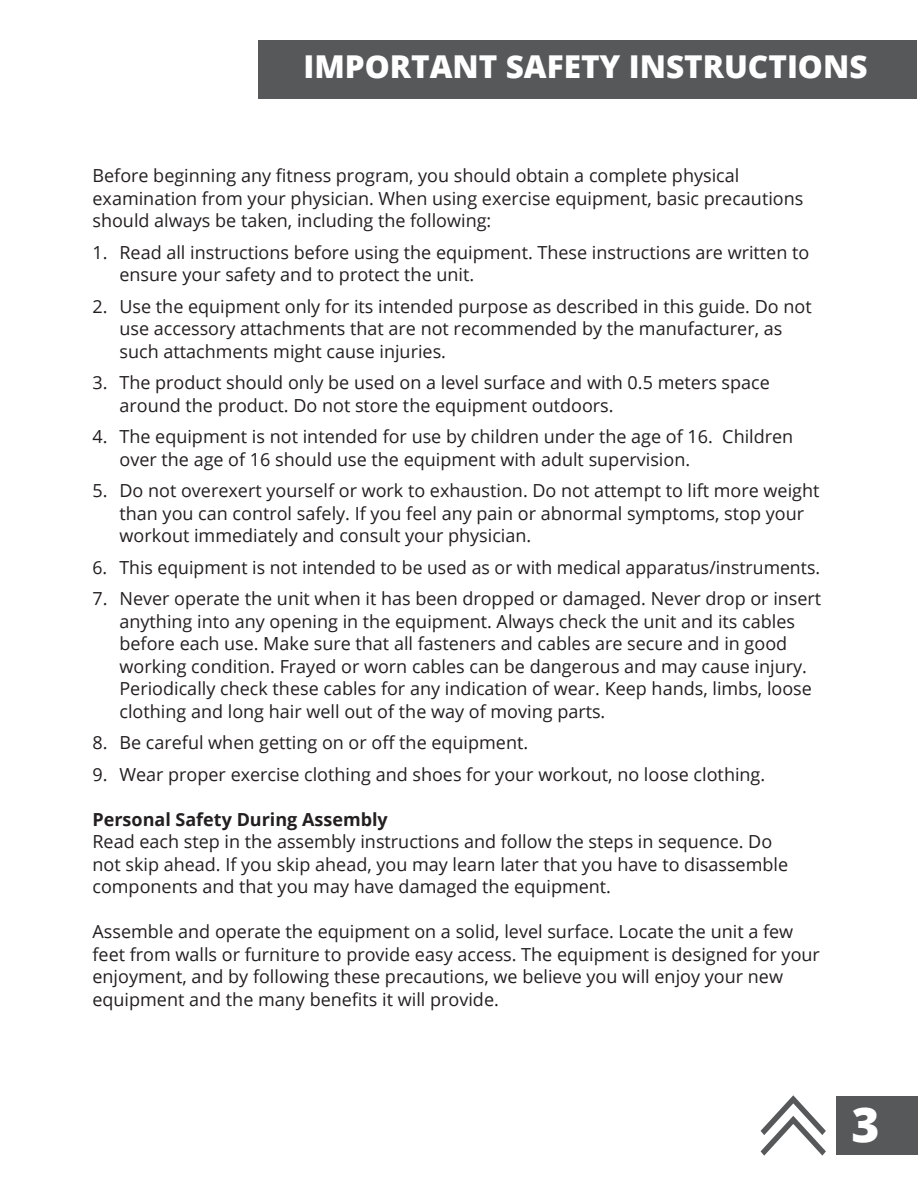
<style>
.page{position:relative;width:918px;height:1188px;background:#fff}
.page>*{position:absolute;margin:0;border:0;box-sizing:border-box;transform-origin:0 0}
.t1{font:800 48px "Open Sans";color:#fff}
.t2{font:800 31.5px "Open Sans";color:#fff}
.t3{font:18px/22.5px "Open Sans";color:#231f20}
.t4{font:700 18px "Open Sans";color:#231f20}
</style>
<div class="page">
<div style="left:837px;top:1096px;width:81px;height:59px;background:#57585a"></div>
<div style="left:259px;top:40px;width:658px;height:59px;background:#57585a"></div>
<svg style="left:761px;top:1095px;width:65px;height:61px"></svg>
<h2 class="t2" style="left:303px;top:43px;width:566px">IMPORTANT SAFETY INSTRUCTIONS</h2>
<p class="t3" style="left:92px;top:164px;width:712px">Before beginning any fitness program, you should obtain a complete physical examination from your physician. When using exercise equipment, basic precautions should always be taken, including the following:</p>
<p class="t3" style="left:119px;top:241px;width:691px;text-indent:-27px">1. Read all instructions before using the equipment. These instructions are written to ensure your safety and to protect the unit.</p>
<p class="t3" style="left:119px;top:295px;width:694px;text-indent:-27px">2. Use the equipment only for its intended purpose as described in this guide. Do not use accessory attachments that are not recommended by the manufacturer, as such attachments might cause injuries.</p>
<p class="t3" style="left:119px;top:371px;width:652px;text-indent:-27px">3. The product should only be used on a level surface and with 0.5 meters space around the product. Do not store the equipment outdoors.</p>
<p class="t3" style="left:119px;top:425px;width:675px;text-indent:-27px">4. The equipment is not intended for use by children under the age of 16. Children over the age of 16 should use the equipment with adult supervision.</p>
<p class="t3" style="left:119px;top:479px;width:702px;text-indent:-27px">5. Do not overexert yourself or work to exhaustion. Do not attempt to lift more weight than you can control safely. If you feel any pain or abnormal symptoms, stop your workout immediately and consult your physician.</p>
<p class="t3" style="left:92px;top:556px;width:729px">6. This equipment is not intended to be used as or with medical apparatus/instruments.</p>
<p class="t3" style="left:119px;top:587px;width:703px;text-indent:-27px">7. Never operate the unit when it has been dropped or damaged. Never drop or insert anything into any opening in the equipment. Always check the unit and its cables before each use. Make sure that all fasteners and cables are secure and in good working condition. Frayed or worn cables can be dangerous and may cause injury.<br>Periodically check these cables for any indication of wear. Keep hands, limbs, loose clothing and long hair well out of the way of moving parts.</p>
<p class="t3" style="left:92px;top:731px;width:437px">8. Be careful when getting on or off the equipment.</p>
<p class="t3" style="left:92px;top:763px;width:674px">9. Wear proper exercise clothing and shoes for your workout, no loose clothing.</p>
<p class="t4" style="left:92px;top:807px;width:297px">Personal Safety During Assembly</p>
<p class="t3" style="left:92px;top:830px;width:697px">Read each step in the assembly instructions and follow the steps in sequence. Do not skip ahead. If you skip ahead, you may learn later that you have to disassemble components and that you may have damaged the equipment.</p>
<p class="t3" style="left:92px;top:920px;width:729px">Assemble and operate the equipment on a solid, level surface. Locate the unit a few feet from walls or furniture to provide easy access. The equipment is designed for your enjoyment, and by following these precautions, we believe you will enjoy your new equipment and the many benefits it will provide.</p>
<h1 class="t1" style="left:852px;top:1088px;width:30px">3</h1>
</div>
